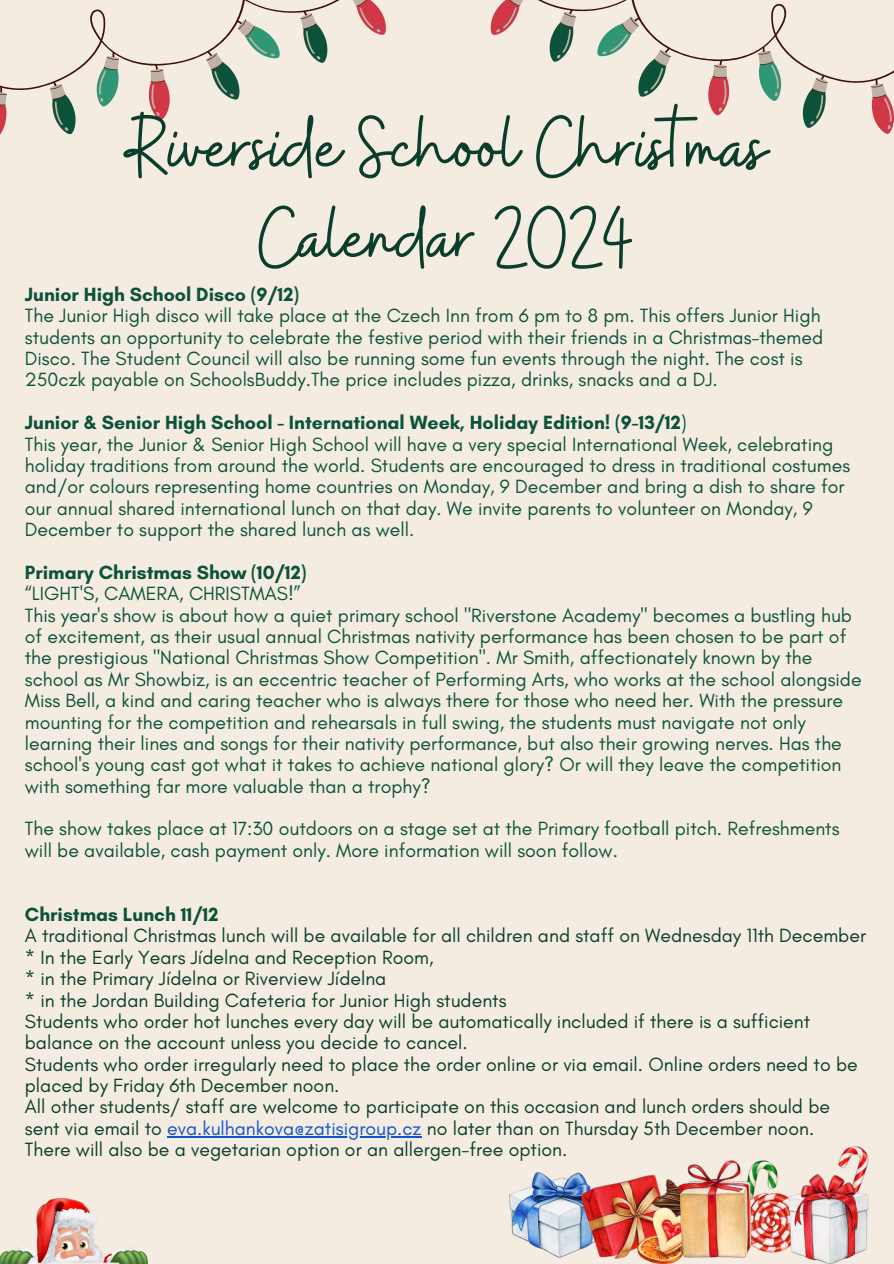
<style>
.page{position:relative;width:894px;height:1264px;background:#fff}
.page>*{position:absolute;margin:0;border:0;box-sizing:border-box;transform-origin:0 0}
.t1{font:88.05px/90.4px "Buffalo";color:#0a3d2c;text-align:center}
.t2{font:19.5px/21.3px "Glacial Indifference";color:#0c523b}
.t3{font:19.5px/21.3px "Glacial Indifference";color:#0a3d2c}
.t4{font:700 19.5px "Glacial Indifference";color:#0c523b}
.s1{font-weight:400}
.s2{color:#15c}
</style>
<div class="page">
<div style="left:0;top:0;width:893px;height:1263px;background:#f5ece1"></div>
<svg style="left:0;top:0;width:386px;height:135px"></svg>
<svg style="left:490px;top:0;width:403px;height:127px"></svg>
<img style="left:0;top:1198px;width:147px;height:65px">
<img style="left:509px;top:1146px;width:359px;height:117px">
<hr style="left:167px;top:1135px;width:254px;height:2px;background:#15c">
<p class="t1" style="left:127px;top:107px;width:641px">Riverside School Christmas<br>Calendar 2024</p>
<h1 class="t4" style="left:25px;top:282px;width:276px">Junior High School Disco (9/12)</h1>
<p class="t2" style="left:25px;top:305px;width:799px">The Junior High disco will take place at the Czech Inn from 6 pm to 8 pm. This offers Junior High students an opportunity to celebrate the festive period with their friends in a Christmas-themed Disco. The Student Council will also be running some fun events through the night. The cost is 250czk payable on SchoolsBuddy.The price includes pizza, drinks, snacks and a DJ.</p>
<p class="t4" style="left:25px;top:410px;width:663px">Junior &amp; Senior High School - International Week, Holiday Edition! (9-13/12<span class="s1">)</span></p>
<p class="t2" style="left:25px;top:433px;width:826px">This year, the Junior &amp; Senior High School will have a very special International Week, celebrating holiday traditions from around the world. Students are encouraged to dress in traditional costumes and/or colours representing home countries on Monday, 9 December and bring a dish to share for our annual shared international lunch on that day. We invite parents to volunteer on Monday, 9<br>December to support the shared lunch as well.</p>
<p class="t4" style="left:25px;top:560px;width:283px">Primary Christmas Show (10/12)</p>
<p class="t2" style="left:25px;top:582px;width:277px">“LIGHT'S, CAMERA, CHRISTMAS!”</p>
<p class="t2" style="left:25px;top:604px;width:838px">This year's show is about how a quiet primary school "Riverstone Academy" becomes a bustling hub of excitement, as their usual annual Christmas nativity performance has been chosen to be part of the prestigious "National Christmas Show Competition". Mr Smith, affectionately known by the school as Mr Showbiz, is an eccentric teacher of Performing Arts, who works at the school alongside Miss Bell, a kind and caring teacher who is always there for those who need her. With the pressure mounting for the competition and rehearsals in full swing, the students must navigate not only learning their lines and songs for their nativity performance, but also their growing nerves. Has the school's young cast got what it takes to achieve national glory? Or will they leave the competition with something far more valuable than a trophy?</p>
<p class="t2" style="left:25px;top:818px;width:815px">The show takes place at 17:30 outdoors on a stage set at the Primary football pitch. Refreshments will be available, cash payment only. More information will soon follow.</p>
<p class="t4" style="left:25px;top:902px;width:195px">Christmas Lunch 11/12</p>
<p class="t3" style="left:25px;top:924px;width:842px">A traditional Christmas lunch will be available for all children and staff on Wednesday 11th December</p>
<p class="t3" style="left:25px;top:946px;width:410px">* In the Early Years Jídelna and Reception Room,</p>
<p class="t3" style="left:25px;top:967px;width:363px">* in the Primary Jídelna or Riverview Jídelna</p>
<p class="t3" style="left:25px;top:989px;width:483px">* in the Jordan Building Cafeteria for Junior High students</p>
<p class="t3" style="left:25px;top:1010px;width:786px">Students who order hot lunches every day will be automatically included if there is a sufficient balance on the account unless you decide to cancel.</p>
<p class="t3" style="left:25px;top:1053px;width:834px">Students who order irregularly need to place the order online or via email. Online orders need to be placed by Friday 6th December noon.</p>
<p class="t3" style="left:25px;top:1095px;width:806px">All other students/ staff are welcome to participate on this occasion and lunch orders should be sent via email to <span class="s2">eva.kulhankova@zatisigroup.cz</span> no later than on Thursday 5th December noon.</p>
<p class="t3" style="left:25px;top:1138px;width:544px">There will also be a vegetarian option or an allergen-free option.</p>
</div>
